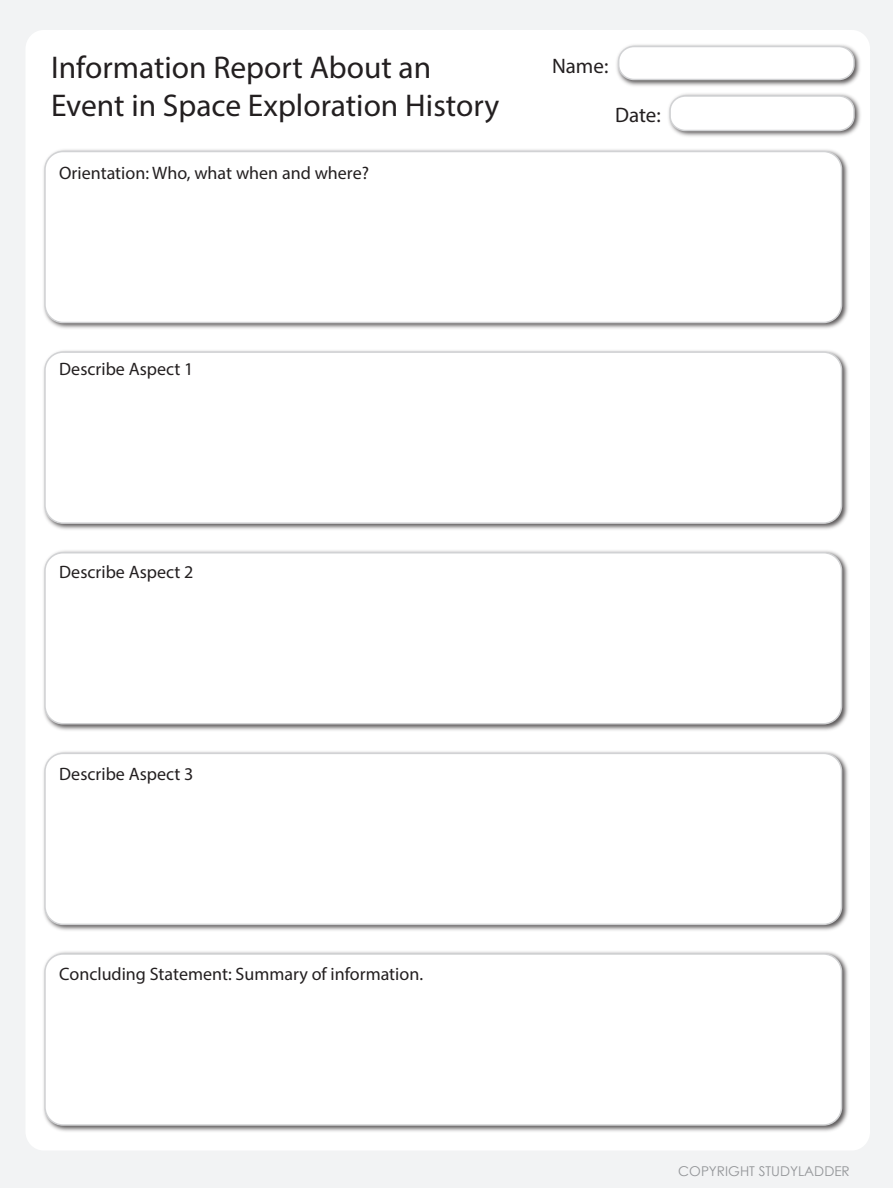
<style>
.page{position:relative;width:893px;height:1188px;background:#f2f3f4}
.page>*{position:absolute;margin:0;border:0;box-sizing:border-box;transform-origin:0 0}
.t1{font:31.5px/37.8px "Myriad Pro";color:#231f20}
.t2{font:21px "Myriad Pro";color:#231f20}
.t3{font:18px "Myriad Pro";color:#231f20}
.t4{font:13.5px "Century Gothic";color:#939598}
</style>
<div class="page">
<div style="left:26px;top:30px;width:844px;height:1120px;background:#fff;border-radius:19px"></div>
<img style="left:668px;top:93px;width:193px;height:44px">
<div style="left:670px;top:96px;width:184px;height:34px;background:#fff;border-radius:15px"></div>
<div style="left:669px;top:95px;width:186px;height:36px;border:2px solid #d1d2d4;border-radius:15px"></div>
<img style="left:616px;top:44px;width:244px;height:42px">
<div style="left:619px;top:47px;width:235px;height:33px;background:#fff;border-radius:15px"></div>
<div style="left:618px;top:46px;width:237px;height:34px;border:2px solid #d1d2d4;border-radius:15px"></div>
<img style="left:43px;top:149px;width:805px;height:180px">
<div style="left:45px;top:152px;width:797px;height:170px;background:#fff;border-radius:18px"></div>
<div style="left:44px;top:151px;width:798px;height:172px;border:2px solid #d1d2d4;border-radius:18px"></div>
<img style="left:43px;top:350px;width:805px;height:180px">
<div style="left:45px;top:352px;width:797px;height:171px;background:#fff;border-radius:18px"></div>
<div style="left:44px;top:351px;width:798px;height:173px;border:2px solid #d1d2d4;border-radius:18px"></div>
<img style="left:43px;top:951px;width:805px;height:181px">
<div style="left:45px;top:954px;width:797px;height:171px;background:#fff;border-radius:18px"></div>
<div style="left:44px;top:953px;width:798px;height:173px;border:2px solid #d1d2d4;border-radius:18px"></div>
<img style="left:43px;top:550px;width:805px;height:181px">
<div style="left:45px;top:553px;width:797px;height:171px;background:#fff;border-radius:18px"></div>
<div style="left:44px;top:552px;width:798px;height:172px;border:2px solid #d1d2d4;border-radius:18px"></div>
<img style="left:43px;top:751px;width:805px;height:180px">
<div style="left:45px;top:753px;width:797px;height:171px;background:#fff;border-radius:18px"></div>
<div style="left:44px;top:753px;width:798px;height:172px;border:2px solid #d1d2d4;border-radius:18px"></div>
<h1 class="t1" style="left:51px;top:48px;width:450px">Information Report About an<br>Event in Space Exploration History</h1>
<p class="t3" style="left:59px;top:162px;width:311px">Orientation: Who, what when and where?</p>
<p class="t2" style="left:552px;top:53px;width:58px">Name:</p>
<p class="t2" style="left:615px;top:102px;width:47px">Date:</p>
<p class="t3" style="left:59px;top:358px;width:136px">Describe Aspect 1</p>
<p class="t3" style="left:59px;top:560px;width:136px">Describe Aspect 2</p>
<p class="t3" style="left:59px;top:763px;width:136px">Describe Aspect 3</p>
<p class="t3" style="left:59px;top:963px;width:365px">Concluding Statement: Summary of information.</p>
<p class="t4" style="left:678px;top:1161px;width:173px">COPYRIGHT STUDYLADDER</p>
</div>
